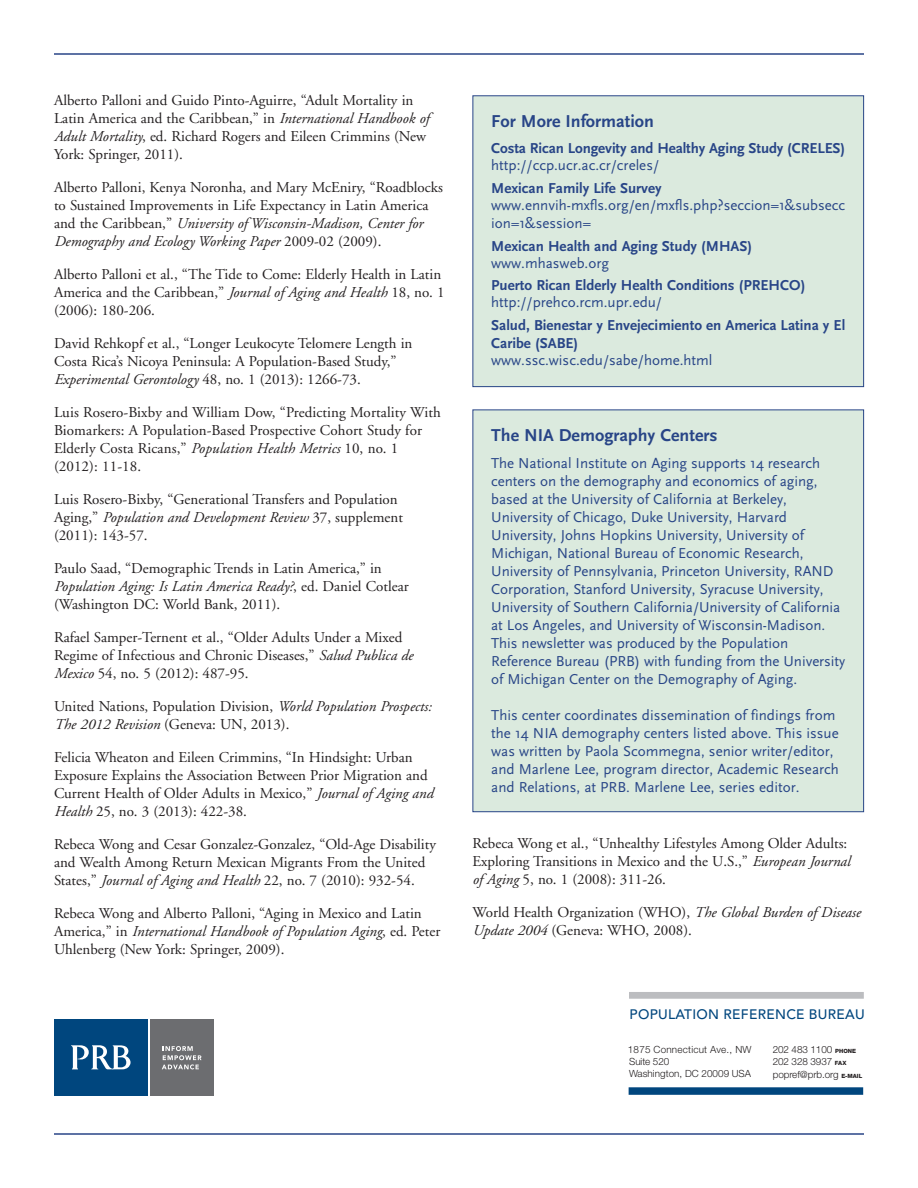
<style>
.page{position:relative;width:918px;height:1188px;background:#fff}
.page>*{position:absolute;margin:0;border:0;box-sizing:border-box;transform-origin:0 0}
.t1{font:700 18px "Scala Sans";color:#284587}
.t2{font:15px/18px "Adobe Garamond";color:#231f20}
.t3{font:15px/18px "Scala Sans";letter-spacing:-.005em;color:#284587}
.t4{font:700 15px/17.2px "Scala Sans";color:#284587}
.t5{font:500 13.65px "Avenir";letter-spacing:.025em;color:#00467e}
.t6{font:300 9.9px/12.5px "Helvetica Neue";letter-spacing:-.005em;color:#231f20}
.s1{font-style:italic}
.s2{font-weight:800;font-size:5.7px}
</style>
<div class="page">
<hr style="left:54px;top:1133px;width:810px;height:2px;background:#284587">
<hr style="left:54px;top:53px;width:810px;height:2px;background:#284587">
<div style="left:473px;top:410px;width:391px;height:402px;background:#dbeade"></div>
<div style="left:472px;top:410px;width:392px;height:402px;border:1px solid #284587"></div>
<div style="left:473px;top:96px;width:391px;height:291px;background:#dbeade"></div>
<div style="left:472px;top:95px;width:392px;height:292px;border:1px solid #284587"></div>
<div style="left:629px;top:992px;width:235px;height:7px;background:#bcbdc0"></div>
<div style="left:629px;top:1087px;width:234px;height:8px;background:#00467e"></div>
<div style="left:54px;top:1019px;width:94px;height:76px;background:#00467e"></div>
<div style="left:150px;top:1019px;width:63px;height:76px;background:#6c6d70"></div>
<svg style="left:71px;top:1045px;width:60px;height:24px"></svg>
<svg style="left:162px;top:1046px;width:40px;height:23px"></svg>
<p class="t2" style="left:54px;top:92px;width:377px">Alberto Palloni and Guido Pinto-Aguirre, “Adult Mortality in Latin America and the Caribbean,” in <span class="s1">International Handbook of Adult Mortality</span>, ed. Richard Rogers and Eileen Crimmins (New York: Springer, 2011).</p>
<p class="t2" style="left:54px;top:179px;width:390px">Alberto Palloni, Kenya Noronha, and Mary McEniry, “Roadblocks to Sustained Improvements in Life Expectancy in Latin America and the Caribbean,” <span class="s1">University of Wisconsin-Madison, Center for Demography and Ecology Working Paper</span> 2009-02 (2009).</p>
<p class="t2" style="left:54px;top:266px;width:392px">Alberto Palloni et al., “The Tide to Come: Elderly Health in Latin<br>America and the Caribbean,” <span class="s1">Journal of Aging and Health</span> 18, no. 1 (2006): 180-206.</p>
<p class="t2" style="left:54px;top:335px;width:360px">David Rehkopf et al., “Longer Leukocyte Telomere Length in<br>Costa Rica’s Nicoya Peninsula: A Population-Based Study,”<br><span class="s1">Experimental Gerontology</span> 48, no. 1 (2013): 1266-73.</p>
<p class="t2" style="left:54px;top:404px;width:388px">Luis Rosero-Bixby and William Dow, “Predicting Mortality With Biomarkers: A Population-Based Prospective Cohort Study for Elderly Costa Ricans,” <span class="s1">Population Health Metrics</span> 10, no. 1 (2012): 11-18.</p>
<p class="t2" style="left:54px;top:491px;width:351px">Luis Rosero-Bixby, “Generational Transfers and Population<br>Aging,” <span class="s1">Population and Development Review</span> 37, supplement (2011): 143-57.</p>
<p class="t2" style="left:54px;top:560px;width:356px">Paulo Saad, “Demographic Trends in Latin America,” in<br><span class="s1">Population Aging: Is Latin America Ready?</span>, ed. Daniel Cotlear (Washington DC: World Bank, 2011).</p>
<p class="t2" style="left:54px;top:629px;width:361px">Rafael Samper-Ternent et al., “Older Adults Under a Mixed<br>Regime of Infectious and Chronic Diseases,” <span class="s1">Salud Publica de<br>Mexico</span> 54, no. 5 (2012): 487-95.</p>
<p class="t2" style="left:54px;top:698px;width:379px">United Nations, Population Division, <span class="s1">World Population Prospects:<br>The 2012 Revision</span> (Geneva: UN, 2013).</p>
<p class="t2" style="left:54px;top:749px;width:381px">Felicia Wheaton and Eileen Crimmins, “In Hindsight: Urban Exposure Explains the Association Between Prior Migration and Current Health of Older Adults in Mexico,” <span class="s1">Journal of Aging and Health</span> 25, no. 3 (2013): 422-38.</p>
<p class="t2" style="left:54px;top:836px;width:383px">Rebeca Wong and Cesar Gonzalez-Gonzalez, “Old-Age Disability and Wealth Among Return Mexican Migrants From the United<br>States,” <span class="s1">Journal of Aging and Health</span> 22, no. 7 (2010): 932-54.</p>
<p class="t2" style="left:54px;top:905px;width:388px">Rebeca Wong and Alberto Palloni, “Aging in Mexico and Latin<br>America,” in <span class="s1">International Handbook of Population Aging</span>, ed. Peter<br>Uhlenberg (New York: Springer, 2009).</p>
<p class="t1" style="left:491px;top:112px;width:164px">For More Information</p>
<p class="t4" style="left:491px;top:140px;width:355px">Costa Rican Longevity and Healthy Aging Study (CRELES)</p>
<p class="t3" style="left:491px;top:156px;width:169px">http://ccp.ucr.ac.cr/creles/</p>
<p class="t4" style="left:491px;top:180px;width:172px">Mexican Family Life Survey</p>
<p class="t3" style="left:491px;top:197px;width:355px;line-height:17.2px">www.ennvih-mxfls.org/en/mxfls.php?seccion=1&amp;subsecc ion=1&amp;session=</p>
<p class="t4" style="left:491px;top:238px;width:262px">Mexican Health and Aging Study (MHAS)</p>
<p class="t3" style="left:491px;top:255px;width:119px">www.mhasweb.org</p>
<p class="t4" style="left:491px;top:277px;width:316px">Puerto Rican Elderly Health Conditions (PREHCO)</p>
<p class="t3" style="left:491px;top:294px;width:172px">http://prehco.rcm.upr.edu/</p>
<p class="t4" style="left:491px;top:317px;width:356px">Salud, Bienestar y Envejecimiento en America Latina y El<br>Caribe (SABE)</p>
<p class="t3" style="left:491px;top:351px;width:223px">www.ssc.wisc.edu/sabe/home.html</p>
<p class="t1" style="left:491px;top:426px;width:228px">The NIA Demography Centers</p>
<p class="t3" style="left:491px;top:454px;width:356px">The National Institute on Aging supports 14 research centers on the demography and economics of aging, based at the University of California at Berkeley, University of Chicago, Duke University, Harvard University, Johns Hopkins University, University of Michigan, National Bureau of Economic Research, University of Pennsylvania, Princeton University, RAND Corporation, Stanford University, Syracuse University, University of Southern California/University of California at Los Angeles, and University of Wisconsin-Madison.<br>This newsletter was produced by the Population Reference Bureau (PRB) with funding from the University of Michigan Center on the Demography of Aging.</p>
<p class="t3" style="left:491px;top:706px;width:349px">This center coordinates dissemination of findings from the 14 NIA demography centers listed above. This issue was written by Paola Scommegna, senior writer/editor, and Marlene Lee, program director, Academic Research and Relations, at PRB. Marlene Lee, series editor.</p>
<p class="t2" style="left:472px;top:835px;width:379px">Rebeca Wong et al., “Unhealthy Lifestyles Among Older Adults:<br>Exploring Transitions in Mexico and the U.S.,” <span class="s1">European Journal of Aging</span> 5, no. 1 (2008): 311-26.</p>
<p class="t2" style="left:472px;top:904px;width:390px">World Health Organization (WHO), <span class="s1">The Global Burden of Disease<br>Update 2004</span> (Geneva: WHO, 2008).</p>
<p class="t5" style="left:630px;top:1006px;width:237px">POPULATION REFERENCE BUREAU</p>
<p class="t6" style="left:628px;top:1043px;width:125px">1875 Connecticut Ave., NW<br>Suite 520<br>Washington, DC 20009 USA</p>
<p class="t6" style="left:773px;top:1043px;width:91px">202 483 1100 <span class="s2">PHONE<br></span>202 328 3937 <span class="s2">FAX </span>popref@prb.org <span class="s2">E-MAIL</span></p>
</div>
